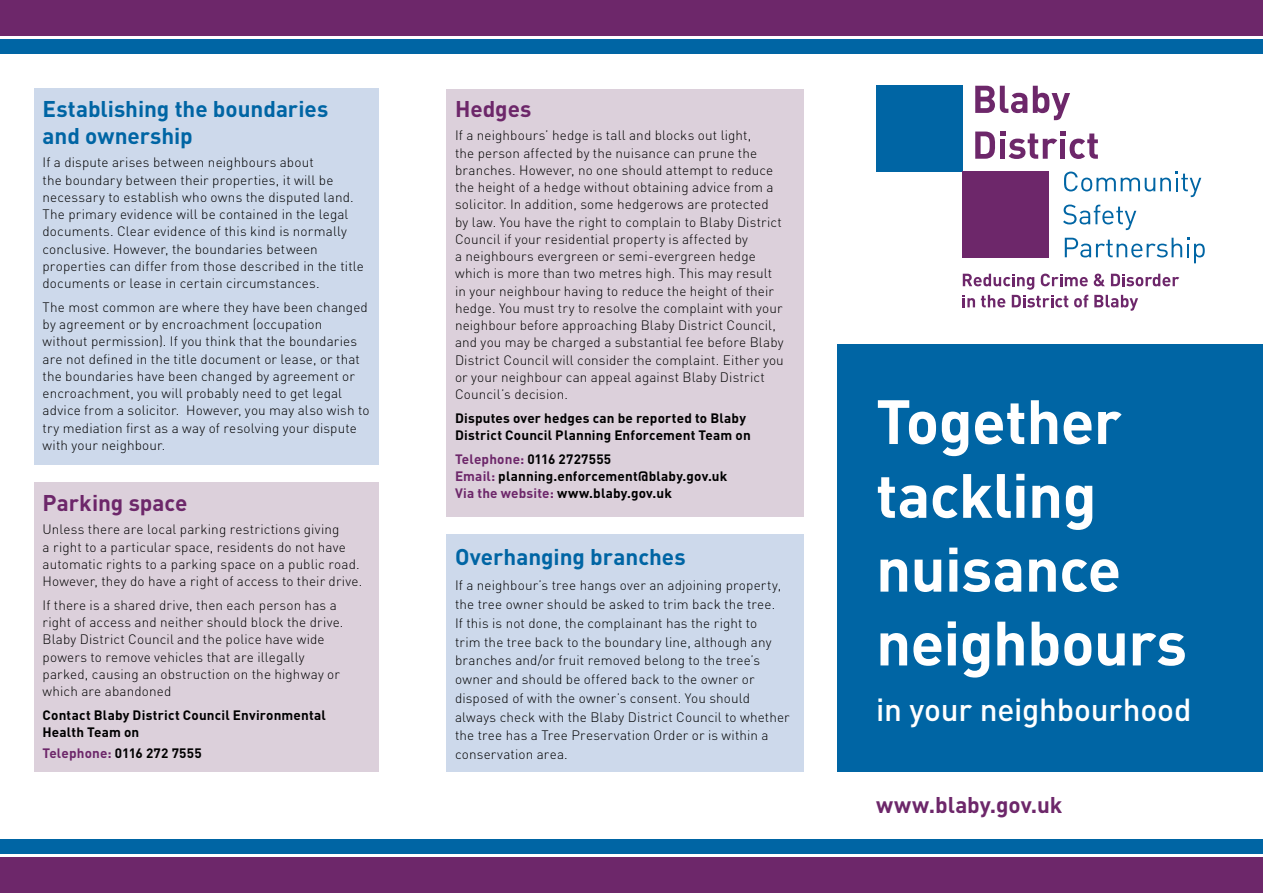
<style>
.page{position:relative;width:1263px;height:893px;background:#fff}
.page>*{position:absolute;margin:0;border:0;box-sizing:border-box;transform-origin:0 0}
.t1{font:700 61.5px/73.8px "DIN";letter-spacing:-.01em;color:#fff}
.t2{font:500 31.5px "DIN";letter-spacing:-.005em;color:#fff}
.t3{font:700 22.5px/27px "DIN";color:#0065a4}
.t4{font:700 22.5px "DIN";color:#6d276a}
.t5{font:300 13.5px/17.2px "DIN";letter-spacing:.01em;color:#000}
.t6{font:700 13.5px/17.2px "DIN";letter-spacing:.015em;color:#000}
.s1{color:#6d276a}
</style>
<div class="page">
<div style="left:446px;top:90px;width:358px;height:427px;background:#dcd0db"></div>
<div style="left:34px;top:88px;width:344px;height:377px;background:#cdd9eb"></div>
<div style="left:446px;top:535px;width:358px;height:237px;background:#cdd9eb"></div>
<div style="left:34px;top:482px;width:344px;height:290px;background:#dcd0db"></div>
<div style="left:0;top:39px;width:1263px;height:15px;background:#0065a4"></div>
<div style="left:0;top:0;width:1263px;height:36px;background:#6d276a"></div>
<div style="left:0;top:839px;width:1263px;height:15px;background:#0065a4"></div>
<div style="left:0;top:857px;width:1263px;height:36px;background:#6d276a"></div>
<div style="left:876px;top:85px;width:86px;height:87px;background:#0065a4"></div>
<div style="left:962px;top:172px;width:87px;height:86px;background:#6d276a"></div>
<svg style="left:975px;top:86px;width:52px;height:27px"></svg>
<svg style="left:1033px;top:86px;width:37px;height:34px"></svg>
<svg style="left:975px;top:131px;width:123px;height:28px"></svg>
<svg style="left:1064px;top:172px;width:137px;height:25px"></svg>
<svg style="left:1063px;top:205px;width:73px;height:25px"></svg>
<svg style="left:1065px;top:238px;width:140px;height:25px"></svg>
<svg style="left:1094px;top:274px;width:11px;height:12px"></svg>
<svg style="left:1111px;top:274px;width:68px;height:12px"></svg>
<svg style="left:962px;top:274px;width:126px;height:33px"></svg>
<svg style="left:1094px;top:295px;width:44px;height:16px"></svg>
<div style="left:838px;top:344px;width:425px;height:428px;background:#0065a4"></div>
<h1 class="t3" style="left:43px;top:94px;width:287px">Establishing the boundaries and ownership</h1>
<p class="t5" style="left:43px;top:154px;width:323px">If a dispute arises between neighbours about<br>the boundary between their properties, it will be necessary to establish who owns the disputed land.<br>The primary evidence will be contained in the legal documents. Clear evidence of this kind is normally conclusive. However, the boundaries between properties can differ from those described in the title documents or lease in certain circumstances.</p>
<p class="t5" style="left:43px;top:298px;width:328px">The most common are where they have been changed by agreement or by encroachment (occupation without permission). If you think that the boundaries are not defned in the title document or lease, or that the boundaries have been changed by agreement or encroachment, you will probably need to get legal advice from a solicitor. However, you may also wish to try mediation frst as a way of resolving your dispute with your neighbour.</p>
<h1 class="t4" style="left:43px;top:488px;width:146px">Parking space</h1>
<p class="t5" style="left:43px;top:521px;width:321px">Unless there are local parking restrictions giving<br>a right to a particular space, residents do not have automatic rights to a parking space on a public road.<br>However, they do have a right of access to their drive.</p>
<p class="t5" style="left:43px;top:596px;width:302px">If there is a shared drive, then each person has a right of access and neither should block the drive.<br>Blaby District Council and the police have wide powers to remove vehicles that are illegally parked, causing an obstruction on the highway or which are abandoned</p>
<p class="t6" style="left:43px;top:705px;width:285px">Contact Blaby District Council Environmental<br>Health Team on</p>
<p class="t6" style="left:43px;top:744px;width:161px"><span class="s1">Telephone:</span> 0116 272 7555</p>
<h1 class="t4" style="left:455px;top:94px;width:78px">Hedges</h1>
<p class="t5" style="left:455px;top:127px;width:330px">If a neighbours’ hedge is tall and blocks out light,<br>the person affected by the nuisance can prune the branches. However, no one should attempt to reduce the height of a hedge without obtaining advice from a solicitor. In addition, some hedgerows are protected by law. You have the right to complain to Blaby District Council if your residential property is affected by<br>a neighbours evergreen or semi-evergreen hedge which is more than two metres high. This may result in your neighbour having to reduce the height of their hedge. You must try to resolve the complaint with your neighbour before approaching Blaby District Council, and you may be charged a substantial fee before Blaby District Council will consider the complaint. Either you or your neighbour can appeal against Blaby District Council’s decision.</p>
<p class="t6" style="left:455px;top:409px;width:297px">Disputes over hedges can be reported to Blaby<br>District Council Planning Enforcement Team on</p>
<p class="t6" style="left:455px;top:450px;width:274px"><span class="s1">Telephone:</span> 0116 2727555<br><span class="s1">Email:</span> planning.enforcement@blaby.gov.uk<br><span class="s1">Via the website:</span> www.blaby.gov.uk</p>
<h1 class="t3" style="left:455px;top:543px;width:232px">Overhanging branches</h1>
<p class="t5" style="left:455px;top:576px;width:336px;line-height:18.8px">If a neighbour’s tree hangs over an adjoining property, the tree owner should be asked to trim back the tree.<br>If this is not done, the complainant has the right to<br>trim the tree back to the boundary line, although any branches and/or fruit removed belong to the tree’s owner and should be offered back to the owner or disposed of with the owner’s consent. You should always check with the Blaby District Council to whether the tree has a Tree Preservation Order or is within a conservation area.</p>
<p class="t1" style="left:876px;top:382px;width:313px">Together tackling nuisance neighbours</p>
<p class="t2" style="left:876px;top:690px;width:317px">in your neighbourhood</p>
<h1 class="t4" style="left:876px;top:790px;width:188px">www.blaby.gov.uk</h1>
</div>
